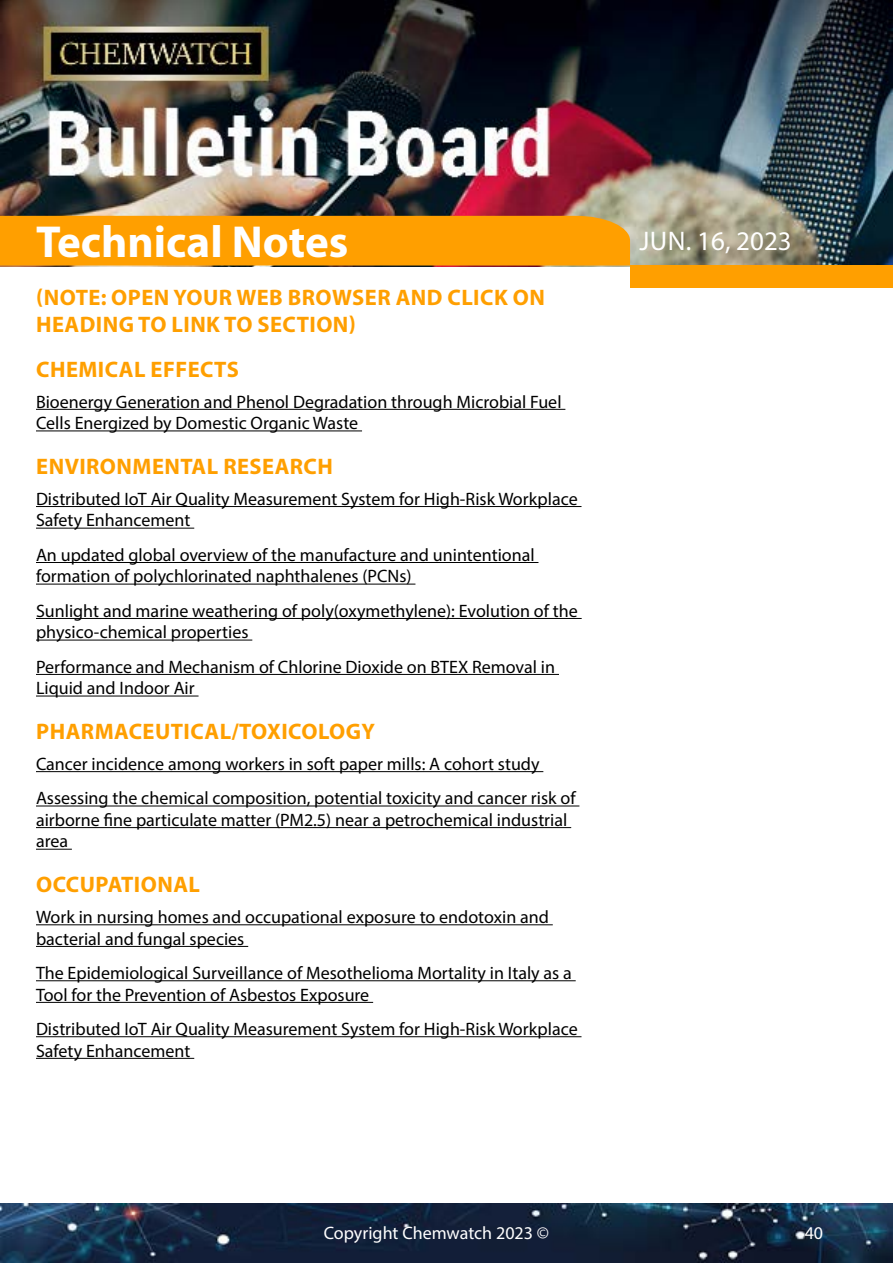
<style>
.page{position:relative;width:893px;height:1263px;background:#fff}
.page>*{position:absolute;margin:0;border:0;box-sizing:border-box;transform-origin:0 0}
.t1{font:700 45px "Myriad Pro";color:#fff}
.t2{font:27px "Myriad Pro";color:#fff}
.t3{font:700 22.5px/27px "Myriad Pro";letter-spacing:.02em;color:#ff9f00}
.t4{font:18px/21.6px "Myriad Pro";color:#000}
.t5{font:18px "Myriad Pro";color:#fff}
</style>
<div class="page">
<img style="left:0;top:0;width:893px;height:265px">
<div style="left:630px;top:265px;width:263px;height:23px;background:#ff9f00"></div>
<div style="left:0;top:216px;width:630px;height:50px;background:#ff9f00"></div>
<img style="left:0;top:1204px;width:893px;height:59px">
<hr style="left:36px;top:409px;width:529px;height:1px;background:#000">
<hr style="left:36px;top:431px;width:326px;height:1px;background:#000">
<hr style="left:36px;top:506px;width:545px;height:1px;background:#000">
<hr style="left:36px;top:528px;width:158px;height:1px;background:#000">
<hr style="left:36px;top:562px;width:502px;height:1px;background:#000">
<hr style="left:36px;top:584px;width:379px;height:1px;background:#000">
<hr style="left:36px;top:618px;width:546px;height:1px;background:#000">
<hr style="left:36px;top:640px;width:216px;height:1px;background:#000">
<hr style="left:36px;top:674px;width:523px;height:1px;background:#000">
<hr style="left:36px;top:696px;width:163px;height:1px;background:#000">
<hr style="left:36px;top:771px;width:507px;height:1px;background:#000">
<hr style="left:36px;top:806px;width:543px;height:1px;background:#000">
<hr style="left:36px;top:827px;width:535px;height:1px;background:#000">
<hr style="left:36px;top:849px;width:36px;height:1px;background:#000">
<hr style="left:36px;top:924px;width:517px;height:1px;background:#000">
<hr style="left:36px;top:946px;width:212px;height:1px;background:#000">
<hr style="left:36px;top:980px;width:540px;height:1px;background:#000">
<hr style="left:36px;top:1002px;width:337px;height:1px;background:#000">
<hr style="left:36px;top:1036px;width:545px;height:1px;background:#000">
<hr style="left:36px;top:1058px;width:158px;height:1px;background:#000">
<h1 class="t1" style="left:36px;top:213px;width:314px">Technical Notes</h1>
<p class="t3" style="left:36px;top:283px;width:510px">(NOTE: OPEN YOUR WEB BROWSER AND CLICK ON<br>HEADING TO LINK TO SECTION)</p>
<p class="t3" style="left:36px;top:355px;width:204px">CHEMICAL EFFECTS</p>
<p class="t4" style="left:36px;top:390px;width:527px">Bioenergy Generation and Phenol Degradation through Microbial Fuel<br>Cells Energized by Domestic Organic Waste</p>
<p class="t3" style="left:36px;top:452px;width:298px">ENVIRONMENTAL RESEARCH</p>
<p class="t4" style="left:36px;top:488px;width:543px">Distributed IoT Air Quality Measurement System for High-Risk Workplace<br>Safety Enhancement</p>
<p class="t4" style="left:36px;top:544px;width:500px">An updated global overview of the manufacture and unintentional formation of polychlorinated naphthalenes (PCNs)</p>
<p class="t4" style="left:36px;top:599px;width:543px">Sunlight and marine weathering of poly(oxymethylene): Evolution of the physico-chemical properties</p>
<p class="t4" style="left:36px;top:655px;width:521px">Performance and Mechanism of Chlorine Dioxide on BTEX Removal in<br>Liquid and Indoor Air</p>
<p class="t3" style="left:36px;top:717px;width:340px">PHARMACEUTICAL/TOXICOLOGY</p>
<p class="t4" style="left:36px;top:746px;width:541px;line-height:34.3px">Cancer incidence among workers in soft paper mills: A cohort study<br>Assessing the chemical composition, potential toxicity and cancer risk of</p>
<p class="t4" style="left:36px;top:809px;width:533px">airborne fine particulate matter (PM2.5) near a petrochemical industrial area</p>
<p class="t3" style="left:36px;top:870px;width:165px">OCCUPATIONAL</p>
<p class="t4" style="left:36px;top:906px;width:514px">Work in nursing homes and occupational exposure to endotoxin and bacterial and fungal species</p>
<p class="t4" style="left:36px;top:962px;width:537px">The Epidemiological Surveillance of Mesothelioma Mortality in Italy as a<br>Tool for the Prevention of Asbestos Exposure</p>
<p class="t4" style="left:36px;top:1018px;width:543px">Distributed IoT Air Quality Measurement System for High-Risk Workplace<br>Safety Enhancement</p>
<h2 class="t2" style="left:639px;top:224px;width:154px">Jun. 16, 2023</h2>
<p class="t5" style="left:324px;top:1222px;width:227px">Copyright Chemwatch 2023 ©</p>
<p class="t5" style="left:805px;top:1222px;width:20px">40</p>
</div>
